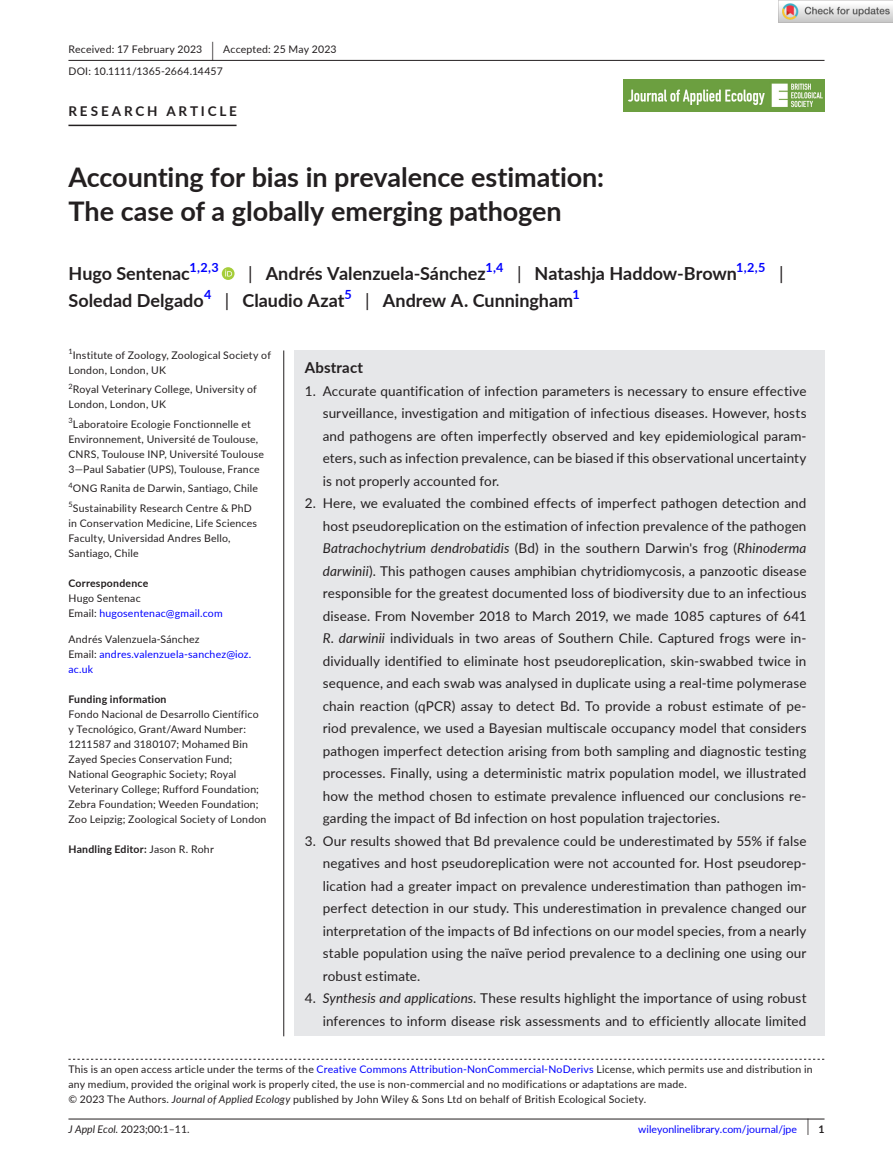
<style>
.page{position:relative;width:893px;height:1174px;background:#fff}
.page>*{position:absolute;margin:0;border:0;box-sizing:border-box;transform-origin:0 0}
.t1{font:700 27px/34.5px "Lato";letter-spacing:-.005em;color:#231f20}
.t2{font:700 18px "Lato";color:#231f20}
.t3{font:18px "Lato";color:#231f20}
.t4{font:700 15px "Lato";letter-spacing:.015em;color:#231f20}
.t5{font:13.5px/22.5px "Lato";letter-spacing:.01em;color:#231f20;text-align:justify}
.t6{font:700 13.5px "Lato";letter-spacing:.21em;color:#231f20}
.t7{font:700 12.6px "Lato";color:#00f}
.t8{font:10.5px/15px "Lato";letter-spacing:.02em;color:#231f20}
.t9{font:10.5px/15px "Lato";letter-spacing:.015em;color:#00f}
.t10{font:700 10.5px "Lato";letter-spacing:.02em;color:#231f20}
.t11{font:7.35px "Lato";color:#231f20}
.s1{font-size:19.65px}
.s2{font-weight:400}
.s3{color:#231f20}
.s4{font-style:italic}
.s5{color:#00f}
.s6{font-size:17.4px;color:#231f20}
.s7{font-weight:700;color:#231f20}
</style>
<div class="page">
<hr style="left:68px;top:1118px;width:756px;height:1px;background:#231f20">
<img style="left:623px;top:79px;width:201px;height:33px">
<hr style="left:68px;top:60px;width:756px;height:1px;background:#231f20">
<hr style="left:68px;top:125px;width:169px;height:1px;background:#231f20">
<svg style="left:222px;top:267px;width:13px;height:13px"></svg>
<svg style="left:225px;top:269px;width:7px;height:7px"></svg>
<svg style="left:68px;top:1058px;width:756px;height:1px"></svg>
<div style="left:294px;top:350px;width:530px;height:686px;background:#e6e7e9"></div>
<hr style="left:283px;top:350px;width:1px;height:686px;background:#231f20">
<img style="left:779px;top:0;width:114px;height:23px">
<p class="t8" style="left:68px;top:38px;width:270px;line-height:21.8px">Received: 17 February 2023 <span class="s1">|</span> Accepted: 25 May 2023<br>DOI: 10.1111/1365-2664.14457</p>
<p class="t6" style="left:68px;top:101px;width:170px">RESEARCH ARTICLE</p>
<h1 class="t1" style="left:68px;top:159px;width:537px">Accounting for bias in prevalence estimation:<br>The case of a globally emerging pathogen</h1>
<h2 class="t2" style="left:68px;top:260px;width:123px">Hugo Sentenac</h2>
<p class="t7" style="left:189px;top:258px;width:31px">1,2,3</p>
<h2 class="t2" style="left:248px;top:260px;width:239px"><span class="s2">|</span> Andrés Valenzuela-Sánchez</h2>
<p class="t7" style="left:486px;top:258px;width:19px">1,4</p>
<h2 class="t2" style="left:517px;top:260px;width:221px"><span class="s2">|</span> Natashja Haddow-Brown</h2>
<p class="t7" style="left:736px;top:258px;width:31px">1,2,5</p>
<h2 class="t3" style="left:779px;top:260px;width:6px">|</h2>
<h2 class="t2" style="left:68px;top:287px;width:137px">Soledad Delgado</h2>
<p class="t7" style="left:204px;top:285px;width:9px">4</p>
<h2 class="t2" style="left:225px;top:287px;width:121px"><span class="s2">|</span> Claudio Azat</h2>
<p class="t7" style="left:344px;top:285px;width:9px">5</p>
<h2 class="t2" style="left:365px;top:287px;width:210px"><span class="s2">|</span> Andrew A. Cunningham</h2>
<p class="t7" style="left:572px;top:285px;width:9px">1</p>
<p class="t11" style="left:68px;top:346px;width:6px">1</p>
<p class="t8" style="left:68px;top:347px;width:204px;text-indent:4px">Institute of Zoology, Zoological Society of<br>London, London, UK</p>
<p class="t11" style="left:68px;top:381px;width:6px">2</p>
<p class="t8" style="left:68px;top:382px;width:190px;text-indent:4px">Royal Veterinary College, University of<br>London, London, UK</p>
<p class="t8" style="left:68px;top:416px;width:197px"><sup>3</sup>Laboratoire Ecologie Fonctionnelle et Environnement, Université de Toulouse, CNRS, Toulouse INP, Université Toulouse 3—Paul Sabatier (UPS), Toulouse, France</p>
<p class="t8" style="left:68px;top:478px;width:191px;line-height:19.5px"><sup>4</sup>ONG Ranita de Darwin, Santiago, Chile<br><sup>5</sup>Sustainability Research Centre &amp; PhD</p>
<p class="t8" style="left:68px;top:515px;width:190px">in Conservation Medicine, Life Sciences<br>Faculty, Universidad Andres Bello,<br>Santiago, Chile</p>
<p class="t10" style="left:68px;top:575px;width:81px">Correspondence</p>
<p class="t9" style="left:68px;top:590px;width:156px"><span class="s3">Hugo Sentenac<br>Email:</span> hugosentenac@gmail.com</p>
<p class="t9" style="left:68px;top:631px;width:184px"><span class="s3">Andrés Valenzuela-Sánchez<br>Email:</span> andres.valenzuela-sanchez@ioz. ac.uk</p>
<p class="t10" style="left:68px;top:691px;width:100px">Funding information</p>
<p class="t8" style="left:68px;top:706px;width:200px">Fondo Nacional de Desarrollo Científico y Tecnológico, Grant/Award Number:<br>1211587 and 3180107; Mohamed Bin Zayed Species Conservation Fund; National Geographic Society; Royal Veterinary College; Rufford Foundation; Zebra Foundation; Weeden Foundation; Zoo Leipzig; Zoological Society of London</p>
<p class="t10" style="left:68px;top:841px;width:147px">Handling Editor: <span class="s2">Jason R. Rohr</span></p>
<p class="t4" style="left:305px;top:356px;width:60px">Abstract</p>
<p class="t5" style="left:323px;top:379px;width:485px;text-indent:-18px">1. Accurate quantification of infection parameters is necessary to ensure effective surveillance, investigation and mitigation of infectious diseases. However, hosts and pathogens are often imperfectly observed and key epidemiological param&shy;eters, such as infection prevalence, can be biased if this observational uncertainty is not properly accounted for.</p>
<p class="t5" style="left:323px;top:491px;width:485px;text-indent:-18px">2. Here, we evaluated the combined effects of imperfect pathogen detection and host pseudoreplication on the estimation of infection prevalence of the pathogen <span class="s4">Batrachochytrium dendrobatidis</span> (Bd) in the southern Darwin's frog (<span class="s4">Rhinoderma darwinii</span>). This pathogen causes amphibian chytridiomycosis, a panzootic disease responsible for the greatest documented loss of biodiversity due to an infectious disease. From November 2018 to March 2019, we made 1085 captures of 641<br><span class="s4">R. darwinii</span> individuals in two areas of Southern Chile. Captured frogs were in&shy;dividually identified to eliminate host pseudoreplication, skin-swabbed twice in sequence, and each swab was analysed in duplicate using a real-time polymerase chain reaction (qPCR) assay to detect Bd. To provide a robust estimate of pe&shy;riod prevalence, we used a Bayesian multiscale occupancy model that considers pathogen imperfect detection arising from both sampling and diagnostic testing processes. Finally, using a deterministic matrix population model, we illustrated how the method chosen to estimate prevalence influenced our conclusions re&shy;garding the impact of Bd infection on host population trajectories.</p>
<p class="t5" style="left:323px;top:829px;width:485px;text-indent:-18px">3. Our results showed that Bd prevalence could be underestimated by 55% if false negatives and host pseudoreplication were not accounted for. Host pseudorep&shy;lication had a greater impact on prevalence underestimation than pathogen im&shy;perfect detection in our study. This underestimation in prevalence changed our interpretation of the impacts of Bd infections on our model species, from a nearly stable population using the naïve period prevalence to a declining one using our robust estimate.</p>
<p class="t5" style="left:305px;top:986px;width:503px;text-align:right">4. <span class="s4">Synthesis and applications</span>. These results highlight the importance of using robust inferences to inform disease risk assessments and to efficiently allocate limited</p>
<p class="t8" style="left:68px;top:1061px;width:746px">This is an open access article under the terms of the <span class="s5">Creative Commons Attribution-NonCommercial-NoDerivs</span> License, which permits use and distribution in any medium, provided the original work is properly cited, the use is non-commercial and no modifications or adaptations are made.<br>© 2023 The Authors. <span class="s4">Journal of Applied Ecology</span> published by John Wiley &amp; Sons Ltd on behalf of British Ecological Society.</p>
<p class="t8" style="left:68px;top:1121px;width:123px"><span class="s4">J Appl Ecol.</span> 2023;00:1–11.</p>
<p class="t9" style="left:638px;top:1121px;width:188px">wileyonlinelibrary.com/journal/jpe <span class="s6">|</span> <span class="s7">1</span></p>
</div>
